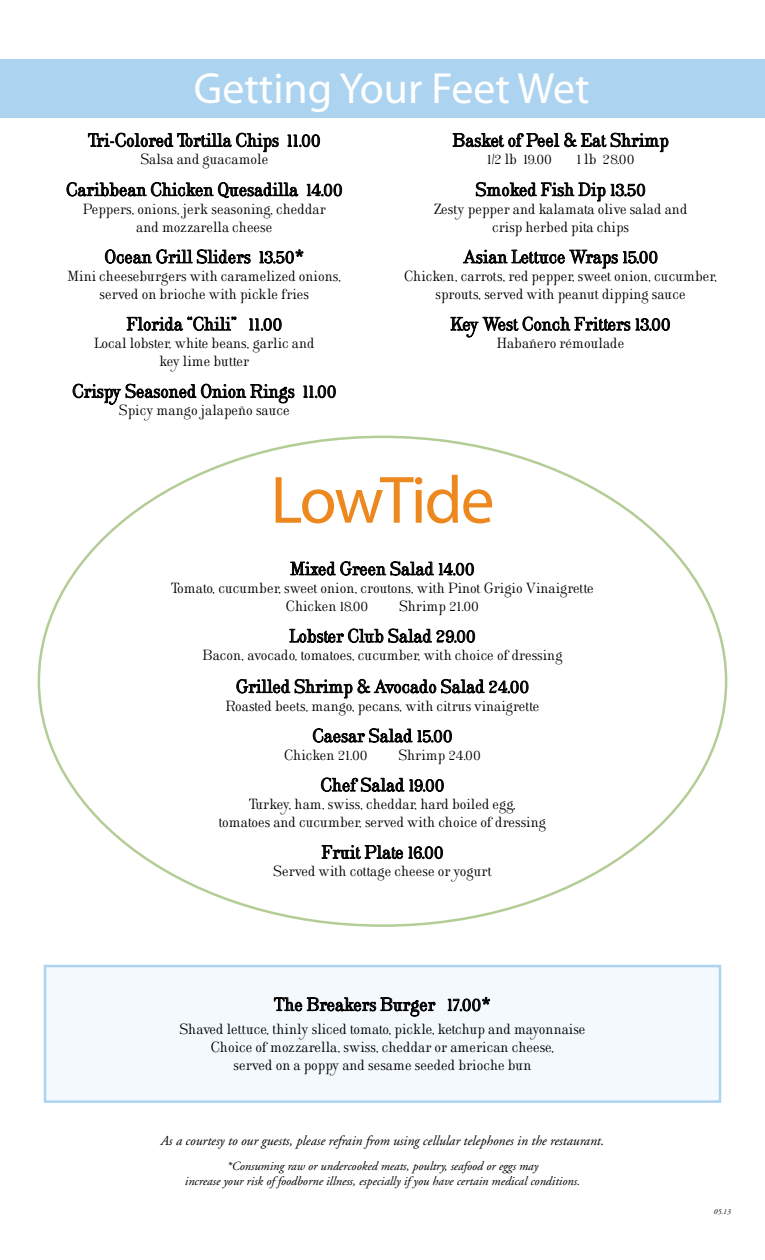
<style>
.page{position:relative;width:765px;height:1260px;background:#fff}
.page>*{position:absolute;margin:0;border:0;box-sizing:border-box;transform-origin:0 0}
.t1{font:67.5px "Myriad Pro";letter-spacing:-.035em;color:#ec881d}
.t2{font:43.75px "Myriad Pro";color:#fff}
.t3{font:18.75px "AT Burin Roman";color:#000}
.t4{font:15px/18px "AT Burin Roman";color:#000;text-align:center}
.t5{font:italic 13.75px "Adobe Garamond";color:#000}
.t6{font:italic 12.5px/15px "Adobe Garamond";color:#000;text-align:center}
.t7{font:italic 7.5px "Adobe Garamond";color:#000}
</style>
<div class="page">
<div style="left:0;top:59px;width:765px;height:59px;background:#acd4f1"></div>
<div style="left:45px;top:966px;width:675px;height:136px;background:#f3f9fd"></div>
<svg style="left:274px;top:997px;width:162px;height:20px"></svg>
<svg style="left:448px;top:997px;width:42px;height:14px"></svg>
<div style="left:44px;top:965px;width:677px;height:138px;border:2px solid #acd4f1"></div>
<svg style="left:88px;top:133px;width:191px;height:19px"></svg>
<svg style="left:287px;top:134px;width:33px;height:13px"></svg>
<svg style="left:66px;top:182px;width:233px;height:16px"></svg>
<svg style="left:307px;top:183px;width:35px;height:14px"></svg>
<svg style="left:105px;top:249px;width:146px;height:15px"></svg>
<svg style="left:259px;top:249px;width:45px;height:15px"></svg>
<svg style="left:126px;top:316px;width:111px;height:15px"></svg>
<svg style="left:249px;top:318px;width:33px;height:13px"></svg>
<svg style="left:73px;top:384px;width:222px;height:21px"></svg>
<svg style="left:303px;top:385px;width:33px;height:13px"></svg>
<svg style="left:452px;top:133px;width:217px;height:19px"></svg>
<svg style="left:476px;top:182px;width:169px;height:20px"></svg>
<svg style="left:463px;top:249px;width:195px;height:20px"></svg>
<svg style="left:450px;top:316px;width:220px;height:22px"></svg>
<svg style="left:290px;top:561px;width:184px;height:15px"></svg>
<svg style="left:289px;top:628px;width:186px;height:15px"></svg>
<svg style="left:236px;top:679px;width:293px;height:19px"></svg>
<svg style="left:313px;top:728px;width:139px;height:15px"></svg>
<svg style="left:321px;top:777px;width:123px;height:15px"></svg>
<svg style="left:321px;top:845px;width:122px;height:14px"></svg>
<h2 class="t2" style="left:194px;top:61px;width:397px">Getting Your Feet Wet</h2>
<p class="t3" style="left:88px;top:130px;width:234px">Tri-Colored Tortilla Chips 11.00</p>
<p class="t4" style="left:140px;top:151px;width:129px">Salsa and guacamole</p>
<p class="t3" style="left:66px;top:179px;width:278px">Caribbean Chicken Quesadilla 14.00</p>
<p class="t4" style="left:83px;top:201px;width:244px">Peppers, onions, jerk seasoning, cheddar and mozzarella cheese</p>
<p class="t3" style="left:104px;top:246px;width:201px">Ocean Grill Sliders 13.50*</p>
<p class="t4" style="left:68px;top:268px;width:275px">Mini cheeseburgers with caramelized onions, served on brioche with pickle fries</p>
<p class="t3" style="left:126px;top:313px;width:157px">Florida “Chili” 11.00</p>
<p class="t4" style="left:94px;top:335px;width:222px">Local lobster, white beans, garlic and key lime butter</p>
<p class="t3" style="left:72px;top:381px;width:266px">Crispy Seasoned Onion Rings 11.00</p>
<p class="t4" style="left:119px;top:402px;width:173px">Spicy mango jalapeño sauce</p>
<p class="t3" style="left:453px;top:130px;width:218px">Basket of Peel &amp; Eat Shrimp</p>
<p class="t4" style="left:487px;top:151px;width:67px">1/2 lb 19.00</p>
<p class="t4" style="left:576px;top:151px;width:60px">1 lb 28.00</p>
<p class="t3" style="left:475px;top:179px;width:172px">Smoked Fish Dip 13.50</p>
<p class="t4" style="left:434px;top:201px;width:255px">Zesty pepper and kalamata olive salad and crisp herbed pita chips</p>
<p class="t3" style="left:463px;top:246px;width:197px">Asian Lettuce Wraps 15.00</p>
<p class="t4" style="left:404px;top:268px;width:314px">Chicken, carrots, red pepper, sweet onion, cucumber, sprouts, served with peanut dipping sauce</p>
<p class="t3" style="left:451px;top:313px;width:222px">Key West Conch Fritters 13.00</p>
<p class="t4" style="left:497px;top:335px;width:129px">Habañero rémoulade</p>
<h1 class="t1" style="left:271px;top:458px;width:225px">Low Tide</h1>
<p class="t3" style="left:290px;top:558px;width:186px">Mixed Green Salad 14.00</p>
<p class="t4" style="left:286px;top:580px;width:309px;text-align:left;text-indent:-115px">Tomato, cucumber, sweet onion, croutons, with Pinot Grigio Vinaigrette<br>Chicken 18.00</p>
<p class="t4" style="left:399px;top:598px;width:82px">Shrimp 21.00</p>
<p class="t3" style="left:289px;top:625px;width:188px">Lobster Club Salad 29.00</p>
<p class="t4" style="left:202px;top:647px;width:362px">Bacon, avocado, tomatoes, cucumber, with choice of dressing</p>
<p class="t3" style="left:236px;top:676px;width:295px">Grilled Shrimp &amp; Avocado Salad 24.00</p>
<p class="t4" style="left:225px;top:698px;width:316px">Roasted beets, mango, pecans, with citrus vinaigrette</p>
<p class="t3" style="left:312px;top:725px;width:142px">Caesar Salad 15.00</p>
<p class="t4" style="left:284px;top:747px;width:85px">Chicken 21.00</p>
<p class="t4" style="left:398px;top:747px;width:84px">Shrimp 24.00</p>
<p class="t3" style="left:321px;top:774px;width:125px">Chef Salad 19.00</p>
<p class="t4" style="left:219px;top:796px;width:329px">Turkey, ham, swiss, cheddar, hard boiled egg,<br>tomatoes and cucumber, served with choice of dressing</p>
<p class="t3" style="left:321px;top:842px;width:124px">Fruit Plate 16.00</p>
<p class="t4" style="left:273px;top:863px;width:220px">Served with cottage cheese or yogurt</p>
<p class="t3" style="left:274px;top:994px;width:218px">The Breakers Burger 17.00*</p>
<p class="t4" style="left:179px;top:1021px;width:408px">Shaved lettuce, thinly sliced tomato, pickle, ketchup and mayonnaise<br>Choice of mozzarella, swiss, cheddar or american cheese,<br>served on a poppy and sesame seeded brioche bun</p>
<p class="t5" style="left:161px;top:1133px;width:445px">As a courtesy to our guests, please refrain from using cellular telephones in the restaurant.</p>
<p class="t6" style="left:185px;top:1159px;width:397px">*Consuming raw or undercooked meats, poultry, seafood or eggs may<br>increase your risk of foodborne illness, especially if you have certain medical conditions.</p>
<p class="t7" style="left:714px;top:1207px;width:18px">05.13</p>
</div>
